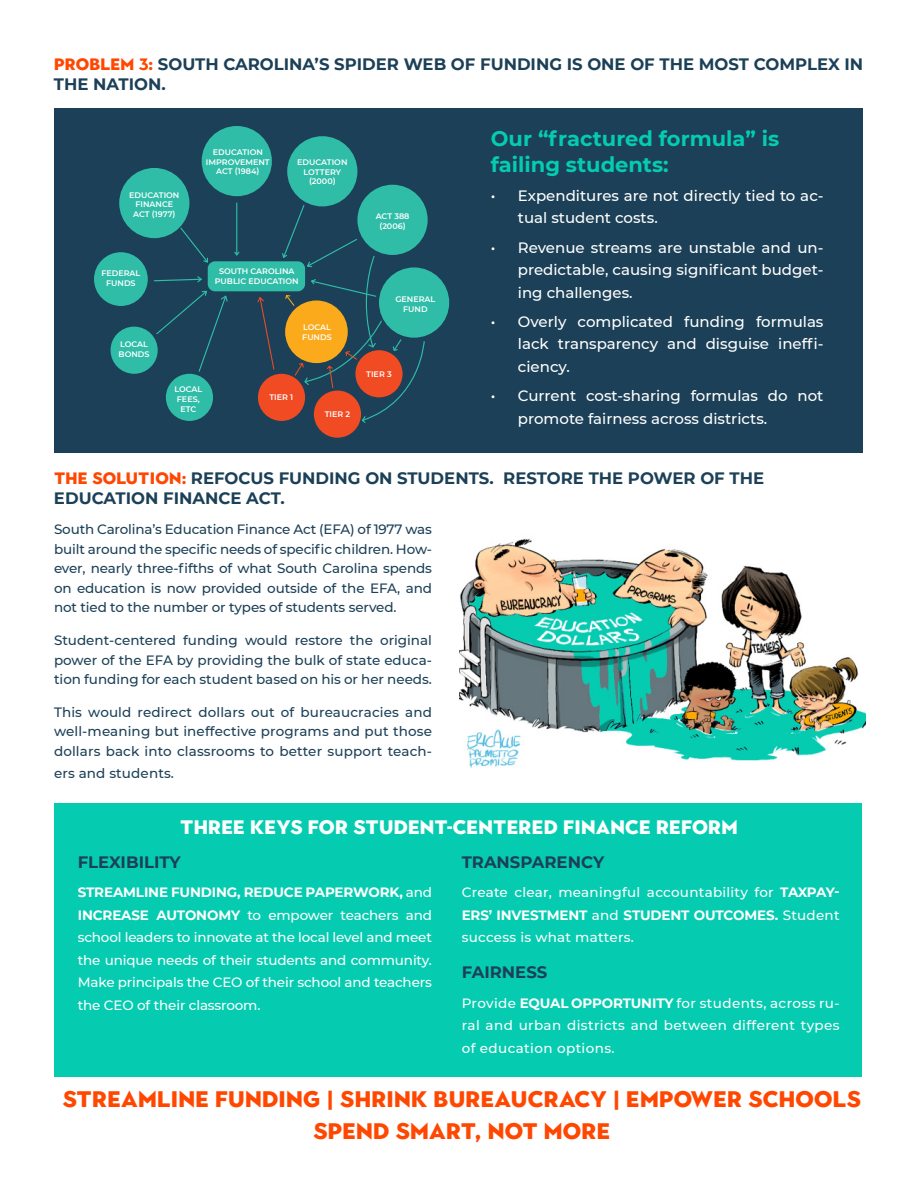
<style>
.page{position:relative;width:918px;height:1188px;background:#fff}
.page>*{position:absolute;margin:0;border:0;box-sizing:border-box;transform-origin:0 0}
.t1{font:900 22.5px/31.5px "Town 10 Display";letter-spacing:.01em;color:#ff4700;text-align:center}
.t2{font:700 21px/25.2px "Montserrat";color:#05ccb0}
.t3{font:900 19.5px "Town 10 Display";letter-spacing:.01em;color:#fff}
.t4{font:700 16.5px/19.8px "Montserrat";color:#1c4057}
.t5{font:500 15px/22.5px "Montserrat";color:#fff}
.t6{font:500 13.5px/19.5px "Montserrat";color:#1c4057;text-align:justify}
.t7{font:500 13.5px/22.5px "Montserrat";letter-spacing:.02em;color:#fff;text-align:justify}
.t8{font:600 7.95px/9.6px "Montserrat";color:#fff;text-align:center}
.s1{font-family:"Town 10 Display";font-weight:900;color:#ff4700}
.s2{font-weight:700}
</style>
<div class="page">
<div style="left:54px;top:108px;width:809px;height:345px;background:#1c4057"></div>
<div style="left:55px;top:803px;width:807px;height:274px;background:#05ccb0"></div>
<div style="left:208px;top:261px;width:97px;height:30px;background:#2fbda8;border-radius:7px"></div>
<div style="left:202px;top:126px;width:70px;height:70px;background:#2fbda8;border-radius:50%"></div>
<div style="left:287px;top:136px;width:70px;height:70px;background:#2fbda8;border-radius:50%"></div>
<div style="left:357px;top:185px;width:71px;height:70px;background:#2fbda8;border-radius:50%"></div>
<div style="left:379px;top:267px;width:70px;height:71px;background:#2fbda8;border-radius:50%"></div>
<div style="left:314px;top:391px;width:47px;height:47px;background:#f04b22;border-radius:50%"></div>
<div style="left:258px;top:374px;width:47px;height:47px;background:#f04b22;border-radius:50%"></div>
<div style="left:166px;top:374px;width:47px;height:47px;background:#2fbda8;border-radius:50%"></div>
<div style="left:111px;top:327px;width:47px;height:47px;background:#2fbda8;border-radius:50%"></div>
<div style="left:94px;top:252px;width:54px;height:54px;background:#2fbda8;border-radius:50%"></div>
<div style="left:119px;top:168px;width:70px;height:70px;background:#2fbda8;border-radius:50%"></div>
<svg style="left:234px;top:202px;width:6px;height:54px"></svg>
<svg style="left:179px;top:227px;width:32px;height:37px"></svg>
<svg style="left:153px;top:275px;width:76px;height:97px"></svg>
<svg style="left:257px;top:297px;width:18px;height:73px"></svg>
<svg style="left:281px;top:204px;width:144px;height:220px"></svg>
<img style="left:459px;top:538px;width:407px;height:230px">
<p class="t4" style="left:54px;top:53px;width:811px"><span class="s1">PROBLEM 3:</span> SOUTH CAROLINA’S SPIDER WEB OF FUNDING IS ONE OF THE MOST COMPLEX IN<br>THE NATION.</p>
<p class="t8" style="left:129px;top:190px;width:52px">EDUCATION<br>FINANCE<br>ACT (1977)</p>
<p class="t8" style="left:101px;top:268px;width:41px">FEDERAL<br>FUNDS</p>
<p class="t8" style="left:119px;top:339px;width:32px;text-align:left">LOCAL<br>BONDS</p>
<p class="t8" style="left:206px;top:147px;width:65px">EDUCATION<br>IMPROVEMENT<br>ACT (1984)</p>
<p class="t8" style="left:297px;top:157px;width:52px">EDUCATION<br>LOTTERY (2000)</p>
<p class="t8" style="left:215px;top:266px;width:85px">SOUTH CAROLINA<br>PUBLIC EDUCATION</p>
<p class="t8" style="left:302px;top:322px;width:31px;text-align:left">LOCAL<br>FUNDS</p>
<p class="t8" style="left:174px;top:385px;width:29px">LOCAL<br>FEES,<br>ETC</p>
<p class="t8" style="left:269px;top:392px;width:25px">TIER 1</p>
<p class="t8" style="left:325px;top:409px;width:27px">TIER 2</p>
<p class="t8" style="left:376px;top:211px;width:35px">ACT 388 (2006)</p>
<p class="t8" style="left:395px;top:294px;width:42px">GENERAL<br>FUND</p>
<p class="t8" style="left:366px;top:369px;width:27px">TIER 3</p>
<h2 class="t2" style="left:491px;top:125px;width:290px">Our “fractured formula” is failing students:</h2>
<p class="t5" style="left:518px;top:184px;width:307px;text-indent:-27px">• Expenditures are not directly tied to ac&shy;tual student costs.</p>
<p class="t5" style="left:518px;top:235px;width:307px;text-align:justify;text-indent:-27px">• Revenue streams are unstable and un&shy;predictable, causing significant budget&shy;ing challenges.</p>
<p class="t5" style="left:518px;top:310px;width:307px;text-align:justify;text-indent:-27px">• Overly complicated funding formulas lack transparency and disguise ineffi&shy;ciency.</p>
<p class="t5" style="left:518px;top:384px;width:307px;text-indent:-27px">• Current cost-sharing formulas do not promote fairness across districts.</p>
<p class="t4" style="left:54px;top:467px;width:712px"><span class="s1">THE SOLUTION:</span> REFOCUS FUNDING ON STUDENTS. RESTORE THE POWER OF THE<br>EDUCATION FINANCE ACT.</p>
<p class="t6" style="left:54px;top:519px;width:380px">South Carolina’s Education Finance Act (EFA) of 1977 was built around the specific needs of specific children. How&shy;ever, nearly three-fifths of what South Carolina spends on education is now provided outside of the EFA, and not tied to the number or types of students served.</p>
<p class="t6" style="left:54px;top:630px;width:380px">Student-centered funding would restore the original power of the EFA by providing the bulk of state educa&shy;tion funding for each student based on his or her needs.</p>
<p class="t6" style="left:54px;top:702px;width:380px">This would redirect dollars out of bureaucracies and well-meaning but ineffective programs and put those dollars back into classrooms to better support teach-</p>
<p class="t6" style="left:54px;top:763px;width:122px">ers and students.</p>
<h3 class="t3" style="left:180px;top:816px;width:559px">THREE KEYS FOR STUDENT-CENTERED FINANCE REFORM</h3>
<p class="t4" style="left:462px;top:852px;width:144px">TRANSPARENCY</p>
<p class="t7" style="left:462px;top:881px;width:379px">Create clear, meaningful accountability for <span class="s2">TAXPAY-ERS’ INVESTMENT</span> and <span class="s2">STUDENT OUTCOMES.</span> Student success is what matters.</p>
<p class="t4" style="left:462px;top:962px;width:87px">FAIRNESS</p>
<p class="t7" style="left:462px;top:991px;width:379px">Provide <span class="s2">EQUAL OPPORTUNITY</span> for students, across ru&shy;ral and urban districts and between different types of education options.</p>
<h1 class="t1" style="left:62px;top:1084px;width:800px">STREAMLINE FUNDING | SHRINK BUREAUCRACY | EMPOWER SCHOOLS<br>SPEND SMART, NOT MORE</h1>
<p class="t4" style="left:78px;top:852px;width:104px">FLEXIBILITY</p>
<p class="t7" style="left:78px;top:881px;width:356px"><span class="s2">STREAMLINE FUNDING, REDUCE PAPERWORK,</span> and <span class="s2">INCREASE AUTONOMY</span> to empower teachers and school leaders to innovate at the local level and meet the unique needs of their students and community.<br>Make principals the CEO of their school and teachers the CEO of their classroom.</p>
</div>
